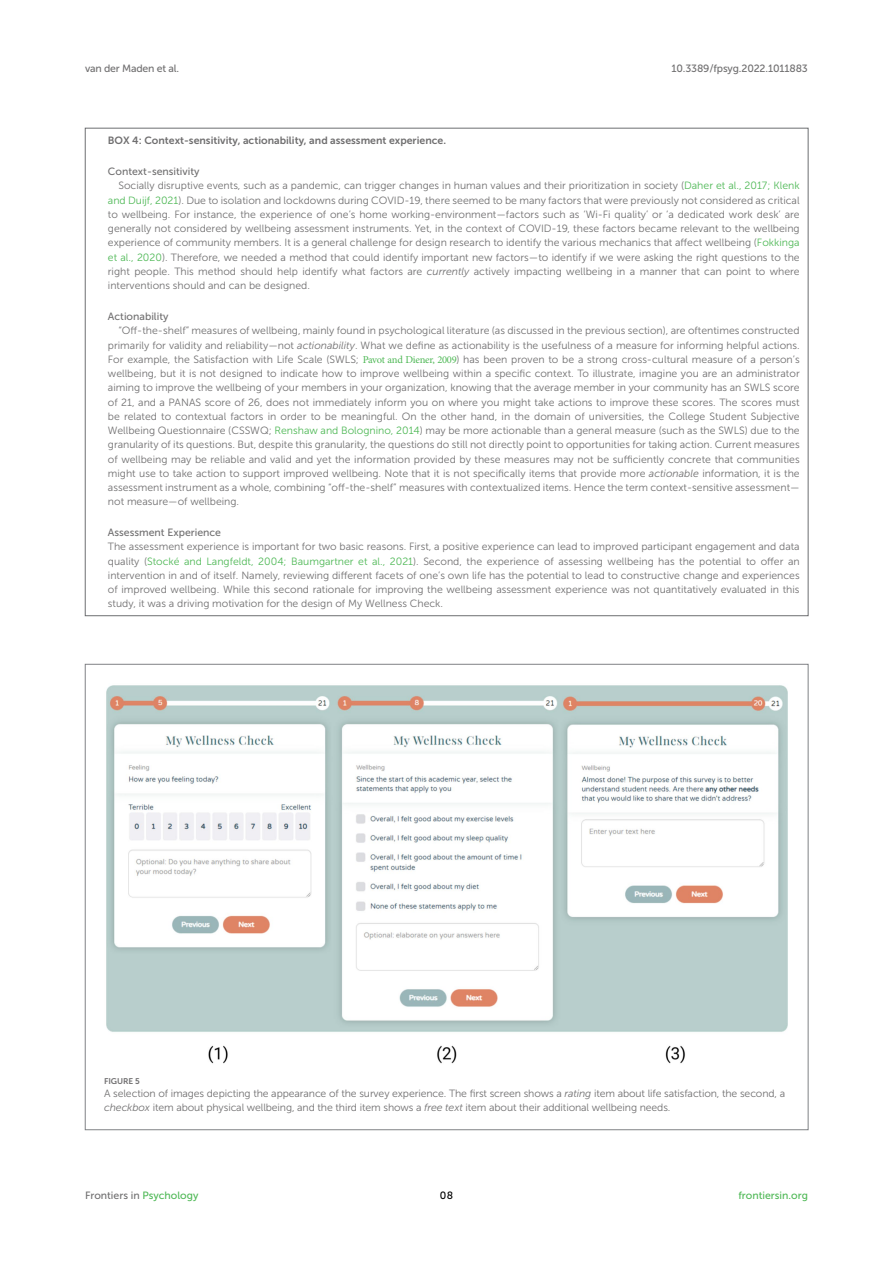
<style>
.page{position:relative;width:893px;height:1263px;background:#fff}
.page>*{position:absolute;margin:0;border:0;box-sizing:border-box;transform-origin:0 0}
.BOX_TEXT{font:10.5px/14.2px "Museo Sans 300";color:#706f70;text-align:justify}
.FIG_LEG{font:10.5px/13.5px "Museo Sans 300";letter-spacing:-.01em;color:#706f70}
.BOX_TEXT-2{font:10.5px "Museo Sans 500";color:#706f70}
.BOX_TEXT-3{font:10.5px "Museo Sans 700";color:#706f70}
.t1{font:10.5px "Museo Sans 500";color:#4eb855}
.t2{font:10.5px "Museo Sans 500";color:#000}
.FIG_HD{font:8.25px "Museo Sans 700";letter-spacing:-.01em;color:#706f70}
.s1{color:#4eb855}
.s2{font-style:italic}
.s3{font-family:"Minion Pro";color:#4eb855}
</style>
<div class="page">
<img style="left:106px;top:685px;width:682px;height:379px">
<p class="BOX_TEXT-2" style="left:85px;top:63px;width:96px">van der Maden et al.</p>
<p class="BOX_TEXT-2" style="left:672px;top:63px;width:138px">10.3389/fpsyg.2022.1011883</p>
<p class="BOX_TEXT-3" style="left:108px;top:135px;width:340px">BOX 4: Context-sensitivity, actionability, and assessment experience.</p>
<p class="BOX_TEXT-2" style="left:108px;top:166px;width:93px">Context-sensitivity</p>
<p class="BOX_TEXT" style="left:108px;top:179px;width:693px;text-indent:10px">Socially disruptive events, such as a pandemic, can trigger changes in human values and their prioritization in society (<span class="s1">Daher et al., 2017; Klenk and Duijf, 2021</span>). Due to isolation and lockdowns during COVID-19, there seemed to be many factors that were previously not considered as critical to wellbeing. For instance, the experience of one’s home working-environment—factors such as ‘Wi-Fi quality’ or ‘a dedicated work desk’ are generally not considered by wellbeing assessment instruments. Yet, in the context of COVID-19, these factors became relevant to the wellbeing experience of community members. It is a general challenge for design research to identify the various mechanics that affect wellbeing (<span class="s1">Fokkinga et al., 2020</span>). Therefore, we needed a method that could identify important new factors—to identify if we were asking the right questions to the right people. This method should help identify what factors are <span class="s2">currently</span> actively impacting wellbeing in a manner that can point to where interventions should and can be designed.</p>
<p class="BOX_TEXT-2" style="left:108px;top:311px;width:62px">Actionability</p>
<p class="BOX_TEXT" style="left:108px;top:324px;width:693px;text-indent:10px">“Off-the-shelf” measures of wellbeing, mainly found in psychological literature (as discussed in the previous section), are oftentimes constructed primarily for validity and reliability—not <span class="s2">actionability</span>. What we define as actionability is the usefulness of a measure for informing helpful actions.<br>For example, the Satisfaction with Life Scale (SWLS; <span class="s3">Pavot and Diener, 2009</span>) has been proven to be a strong cross-cultural measure of a person’s wellbeing, but it is not designed to indicate how to improve wellbeing within a specific context. To illustrate, imagine you are an administrator aiming to improve the wellbeing of your members in your organization, knowing that the average member in your community has an SWLS score of 21, and a PANAS score of 26, does not immediately inform you on where you might take actions to improve these scores. The scores must be related to contextual factors in order to be meaningful. On the other hand, in the domain of universities, the College Student Subjective Wellbeing Questionnaire (CSSWQ; <span class="s1">Renshaw and Bolognino, 2014</span>) may be more actionable than a general measure (such as the SWLS) due to the granularity of its questions. But, despite this granularity, the questions do still not directly point to opportunities for taking action. Current measures of wellbeing may be reliable and valid and yet the information provided by these measures may not be sufficiently concrete that communities might use to take action to support improved wellbeing. Note that it is not specifically items that provide more <span class="s2">actionable</span> information, it is the assessment instrument as a whole, combining “off-the-shelf” measures with contextualized items. Hence the term context-sensitive assessment— not measure—of wellbeing.</p>
<p class="BOX_TEXT-2" style="left:108px;top:527px;width:115px">Assessment Experience</p>
<p class="BOX_TEXT" style="left:108px;top:540px;width:693px">The assessment experience is important for two basic reasons. First, a positive experience can lead to improved participant engagement and data quality (<span class="s1">Stocké and Langfeldt, 2004; Baumgartner et al., 2021</span>). Second, the experience of assessing wellbeing has the potential to offer an intervention in and of itself. Namely, reviewing different facets of one’s own life has the potential to lead to constructive change and experiences of improved wellbeing. While this second rationale for improving the wellbeing assessment experience was not quantitatively evaluated in this study, it was a driving motivation for the design of My Wellness Check.</p>
<p class="FIG_HD" style="left:104px;top:1076px;width:37px">FIGURE 5</p>
<p class="FIG_LEG" style="left:104px;top:1087px;width:683px">A selection of images depicting the appearance of the survey experience. The first screen shows a <span class="s2">rating</span> item about life satisfaction, the second, a <span class="s2">checkbox</span> item about physical wellbeing, and the third item shows a <span class="s2">free text</span> item about their additional wellbeing needs.</p>
<p class="BOX_TEXT-2" style="left:85px;top:1190px;width:115px">Frontiers in <span class="s1">Psychology</span></p>
<p class="t2" style="left:440px;top:1190px;width:15px">08</p>
<p class="t1" style="left:738px;top:1190px;width:71px">frontiersin.org</p>
</div>
